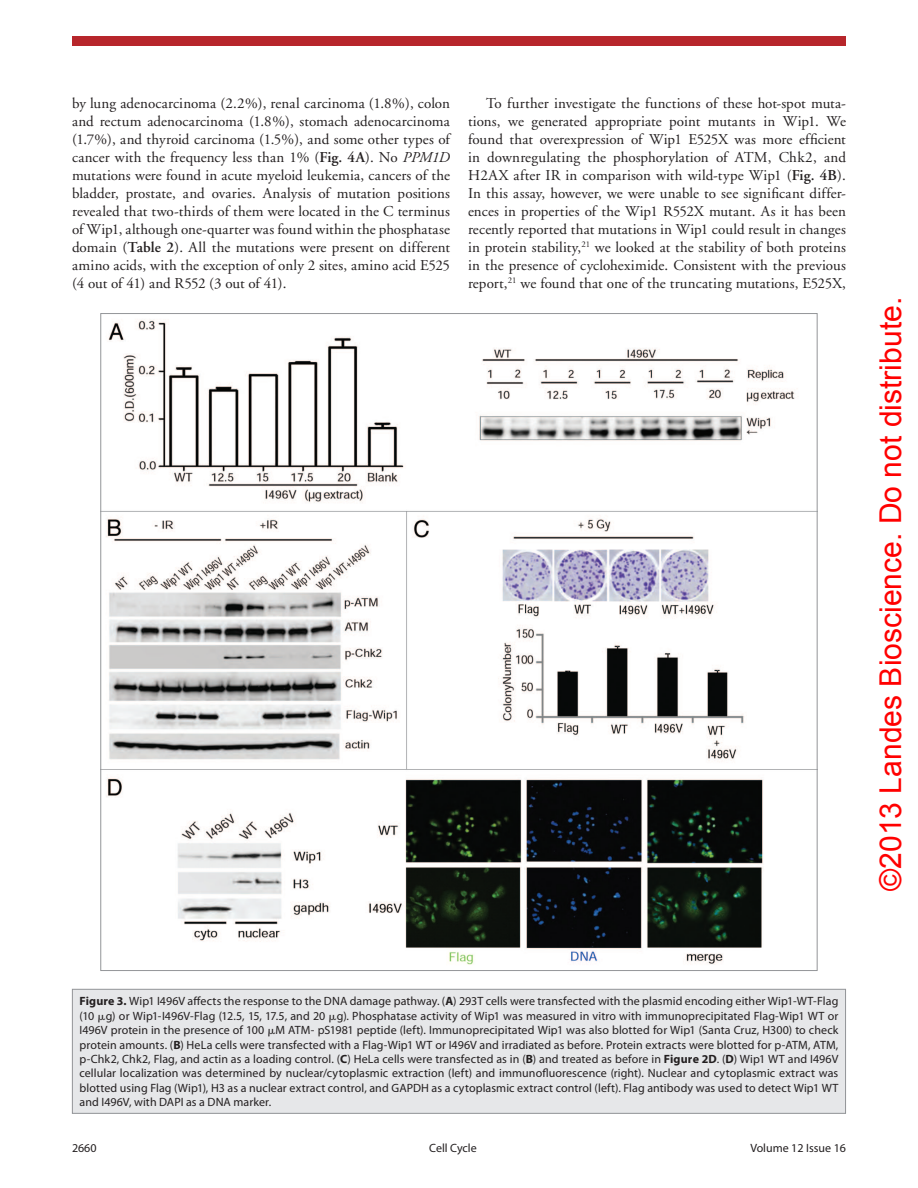
<style>
.page{position:relative;width:918px;height:1188px;background:#fff}
.page>*{position:absolute;margin:0;border:0;box-sizing:border-box;transform-origin:0 0}
.t1{font:30.15px "Arial";color:#f00}
.t2{font:15px/18px "Adobe Garamond";color:#231f20;text-align:justify}
.t3{font:12px/14.4px "Myriad Pro";letter-spacing:.005em;color:#231f20;text-align:justify}
.s1{font-weight:600}
.s2{font-style:italic}
.s3{font-weight:700}
.s4{font-family:"Universal Std Greekw Math Pi"}
</style>
<div class="page">
<div style="left:72px;top:36px;width:774px;height:10px;background:#b7262b"></div>
<img style="left:102px;top:320px;width:714px;height:645px">
<div style="left:72px;top:989px;width:774px;height:124px;background:#e6e7e9"></div>
<div style="left:72px;top:989px;width:774px;height:125px;border:1px solid #939598"></div>
<p class="t2" style="left:72px;top:95px;width:379px">by lung adenocarcinoma (2.2%), renal carcinoma (1.8%), colon and rectum adenocarcinoma (1.8%), stomach adenocarcinoma (1.7%), and thyroid carcinoma (1.5%), and some other types of cancer with the frequency less than 1% (<span class="s1">Fig. 4A</span>). No <span class="s2">PPM1D </span>mutations were found in acute myeloid leukemia, cancers of the bladder, prostate, and ovaries. Analysis of mutation positions revealed that two-thirds of them were located in the C terminus of Wip1, although one-quarter was found within the phosphatase domain (<span class="s1">Table 2</span>). All the mutations were present on different amino acids, with the exception of only 2 sites, amino acid E525 (4 out of 41) and R552 (3 out of 41).</p>
<p class="t2" style="left:468px;top:95px;width:380px;text-indent:18px">To further investigate the functions of these hot-spot muta&shy;tions, we generated appropriate point mutants in Wip1. We found that overexpression of Wip1 E525X was more efficient in downregulating the phosphorylation of ATM, Chk2, and H2AX after IR in comparison with wild-type Wip1 (<span class="s1">Fig. 4B</span>).<br>In this assay, however, we were unable to see significant differ&shy;ences in properties of the Wip1 R552X mutant. As it has been recently reported that mutations in Wip1 could result in changes in protein stability,<sup>21</sup> we looked at the stability of both proteins in the presence of cycloheximide. Consistent with the previous report,<sup>21</sup> we found that one of the truncating mutations, E525X,</p>
<h1 class="t1" style="left:871px;top:891px;width:595px;rotate:-90deg">©2013 Landes Bioscience. Do not distribute.</h1>
<p class="t3" style="left:79px;top:994px;width:760px"><span class="s3">Figure 3.</span> Wip1 I496V affects the response to the DNA damage pathway. (<span class="s3">A</span>) 293T cells were transfected with the plasmid encoding either Wip1-WT-Flag (10 <span class="s4">μ</span>g) or Wip1-I496V-Flag (12.5, 15, 17.5, and 20 <span class="s4">μ</span>g). Phosphatase activity of Wip1 was measured in vitro with immunoprecipitated Flag-Wip1 WT or I496V protein in the presence of 100 <span class="s4">μ</span>M ATM- pS1981 peptide (left). Immunoprecipitated Wip1 was also blotted for Wip1 (Santa Cruz, H300) to check protein amounts. (<span class="s3">B</span>) HeLa cells were transfected with a Flag-Wip1 WT or I496V and irradiated as before. Protein extracts were blotted for p-ATM, ATM, p-Chk2, Chk2, Flag, and actin as a loading control. (<span class="s3">C</span>) HeLa cells were transfected as in (<span class="s3">B</span>) and treated as before in <span class="s3">Figure 2D</span>. (<span class="s3">D</span>) Wip1 WT and I496V cellular localization was determined by nuclear/cytoplasmic extraction (left) and immunofluorescence (right). Nuclear and cytoplasmic extract was blotted using Flag (Wip1), H3 as a nuclear extract control, and GAPDH as a cytoplasmic extract control (left). Flag antibody was used to detect Wip1 WT and I496V, with DAPI as a DNA marker.</p>
<p class="t3" style="left:72px;top:1141px;width:26px">2660</p>
<p class="t3" style="left:429px;top:1141px;width:49px">Cell Cycle</p>
<p class="t3" style="left:750px;top:1141px;width:97px">Volume 12 Issue 16</p>
</div>
